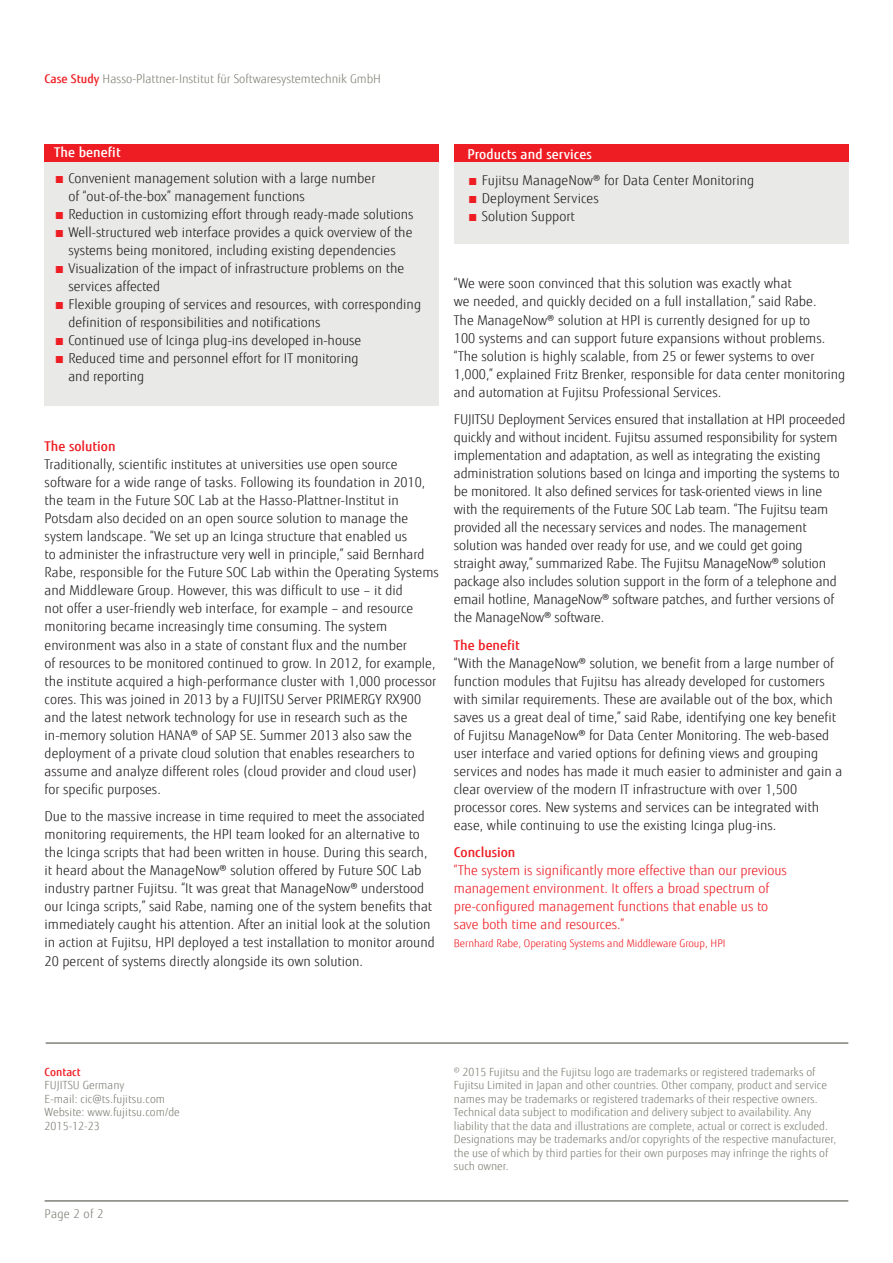
<style>
.page{position:relative;width:893px;height:1263px;background:#fff}
.page>*{position:absolute;margin:0;border:0;box-sizing:border-box;transform-origin:0 0}
.copy{font:300 13.5px/18px "Fujitsu Sans";color:#231f20}
.copy-2{font:300 13.5px/18px "Fujitsu Sans";color:#ee1d23}
.copy-3{font:500 13.5px "Fujitsu Sans";color:#ee1d23}
.copy-4{font:500 13.5px "Fujitsu Sans";letter-spacing:.005em;color:#fff}
.copy-5{font:300 12px "Fujitsu Sans";color:#818178}
.intro{font:300 11.25px/13.5px "Fujitsu Sans";color:#818178}
.intro-2{font:500 11.25px "Fujitsu Sans";color:#ee1d23}
.copy-6{font:300 10.5px "Fujitsu Sans";color:#ee1d23}
.s1{font-weight:500;color:#ee1d23}
.s2{color:#ee1d23}
</style>
<div class="page">
<div style="left:45px;top:144px;width:394px;height:261px;background:#e9e9e8"></div>
<div style="left:454px;top:144px;width:394px;height:99px;background:#e9e9e8"></div>
<div style="left:45px;top:144px;width:394px;height:18px;background:#ee1d23"></div>
<div style="left:454px;top:144px;width:394px;height:18px;background:#ee1d23"></div>
<hr style="left:46px;top:1042px;width:802px;height:2px;background:#818178">
<hr style="left:45px;top:1200px;width:803px;height:2px;background:#818178">
<p class="copy-5" style="left:45px;top:72px;width:338px"><span class="s1">Case Study</span> Hasso-Plattner-Institut für Softwaresystemtechnik GmbH</p>
<p class="copy-4" style="left:54px;top:144px;width:68px">The benefit</p>
<p class="copy" style="left:68px;top:170px;width:309px;text-indent:-14px"><span class="s2">■</span> Convenient management solution with a large number of “out-of-the-box” management functions</p>
<p class="copy" style="left:54px;top:206px;width:361px"><span class="s2">■</span> Reduction in customizing effort through ready-made solutions</p>
<p class="copy" style="left:54px;top:224px;width:360px;text-align:center"><span class="s2">■</span> Well-structured web interface provides a quick overview of the systems being monitored, including existing dependencies</p>
<p class="copy" style="left:68px;top:260px;width:337px;text-indent:-14px"><span class="s2">■</span> Visualization of the impact of infrastructure problems on the services affected</p>
<p class="copy" style="left:68px;top:296px;width:354px;text-indent:-14px"><span class="s2">■</span> Flexible grouping of services and resources, with corresponding definition of responsibilities and notifications</p>
<p class="copy" style="left:54px;top:332px;width:309px"><span class="s2">■</span> Continued use of Icinga plug-ins developed in-house</p>
<p class="copy" style="left:68px;top:350px;width:292px;text-indent:-14px"><span class="s2">■</span> Reduced time and personnel effort for IT monitoring and reporting</p>
<p class="copy-3" style="left:45px;top:438px;width:72px">The solution</p>
<p class="copy" style="left:45px;top:455px;width:396px">Traditionally, scientific institutes at universities use open source software for a wide range of tasks. Following its foundation in 2010, the team in the Future SOC Lab at the Hasso-Plattner-Institut in Potsdam also decided on an open source solution to manage the system landscape. “We set up an Icinga structure that enabled us<br>to administer the infrastructure very well in principle,” said Bernhard Rabe, responsible for the Future SOC Lab within the Operating Systems and Middleware Group. However, this was difficult to use – it did<br>not offer a user-friendly web interface, for example – and resource monitoring became increasingly time consuming. The system environment was also in a state of constant flux and the number<br>of resources to be monitored continued to grow. In 2012, for example, the institute acquired a high-performance cluster with 1,000 processor cores. This was joined in 2013 by a FUJITSU Server PRIMERGY RX900 and the latest network technology for use in research such as the in-memory solution HANA® of SAP SE. Summer 2013 also saw the deployment of a private cloud solution that enables researchers to assume and analyze different roles (cloud provider and cloud user)<br>for specific purposes.</p>
<p class="copy" style="left:45px;top:807px;width:392px">Due to the massive increase in time required to meet the associated monitoring requirements, the HPI team looked for an alternative to the Icinga scripts that had been written in house. During this search, it heard about the ManageNow® solution offered by Future SOC Lab industry partner Fujitsu. “It was great that ManageNow® understood our Icinga scripts,” said Rabe, naming one of the system benefits that immediately caught his attention. After an initial look at the solution in action at Fujitsu, HPI deployed a test installation to monitor around 20 percent of systems directly alongside its own solution.</p>
<p class="copy-4" style="left:467px;top:145px;width:126px">Products and services</p>
<p class="copy" style="left:467px;top:171px;width:288px"><span class="s2">■</span> Fujitsu ManageNow® for Data Center Monitoring</p>
<p class="copy" style="left:467px;top:189px;width:133px"><span class="s2">■</span> Deployment Services</p>
<p class="copy" style="left:467px;top:207px;width:109px"><span class="s2">■</span> Solution Support</p>
<p class="copy" style="left:454px;top:275px;width:393px">“We were soon convinced that this solution was exactly what<br>we needed, and quickly decided on a full installation,” said Rabe.<br>The ManageNow® solution at HPI is currently designed for up to<br>100 systems and can support future expansions without problems. “The solution is highly scalable, from 25 or fewer systems to over 1,000,” explained Fritz Brenker, responsible for data center monitoring and automation at Fujitsu Professional Services.</p>
<p class="copy" style="left:454px;top:410px;width:393px">FUJITSU Deployment Services ensured that installation at HPI proceeded quickly and without incident. Fujitsu assumed responsibility for system implementation and adaptation, as well as integrating the existing administration solutions based on Icinga and importing the systems to be monitored. It also defined services for task-oriented views in line with the requirements of the Future SOC Lab team. “The Fujitsu team provided all the necessary services and nodes. The management solution was handed over ready for use, and we could get going straight away,” summarized Rabe. The Fujitsu ManageNow® solution package also includes solution support in the form of a telephone and email hotline, ManageNow® software patches, and further versions of the ManageNow® software.</p>
<p class="copy-3" style="left:454px;top:636px;width:67px">The benefit</p>
<p class="copy" style="left:454px;top:654px;width:390px">“With the ManageNow® solution, we benefit from a large number of function modules that Fujitsu has already developed for customers with similar requirements. These are available out of the box, which saves us a great deal of time,” said Rabe, identifying one key benefit of Fujitsu ManageNow® for Data Center Monitoring. The web-based user interface and varied options for defining views and grouping services and nodes has made it much easier to administer and gain a clear overview of the modern IT infrastructure with over 1,500 processor cores. New systems and services can be integrated with ease, while continuing to use the existing Icinga plug-ins.</p>
<p class="copy-3" style="left:454px;top:844px;width:63px">Conclusion</p>
<p class="copy-2" style="left:454px;top:862px;width:335px">“The system is significantly more effective than our previous management environment. It offers a broad spectrum of pre-configured management functions that enable us to save both time and resources.”</p>
<p class="copy-6" style="left:454px;top:937px;width:273px">Bernhard Rabe, Operating Systems and Middleware Group, HPI</p>
<p class="intro-2" style="left:45px;top:1065px;width:38px">Contact</p>
<p class="intro" style="left:45px;top:1078px;width:81px">FUJITSU Germany</p>
<p class="intro" style="left:45px;top:1092px;width:122px">E-mail: cic@ts.fujitsu.com</p>
<p class="intro" style="left:45px;top:1105px;width:137px">Website: www.fujitsu.com/de</p>
<p class="intro" style="left:45px;top:1119px;width:57px">2015-12-23</p>
<p class="copy-5" style="left:45px;top:1207px;width:60px">Page 2 of 2</p>
<p class="intro" style="left:454px;top:1065px;width:384px">© 2015 Fujitsu and the Fujitsu logo are trademarks or registered trademarks of Fujitsu Limited in Japan and other countries. Other company, product and service names may be trademarks or registered trademarks of their respective owners.<br>Technical data subject to modification and delivery subject to availability. Any liability that the data and illustrations are complete, actual or correct is excluded.<br>Designations may be trademarks and/or copyrights of the respective manufacturer, the use of which by third parties for their own purposes may infringe the rights of such owner.</p>
</div>
